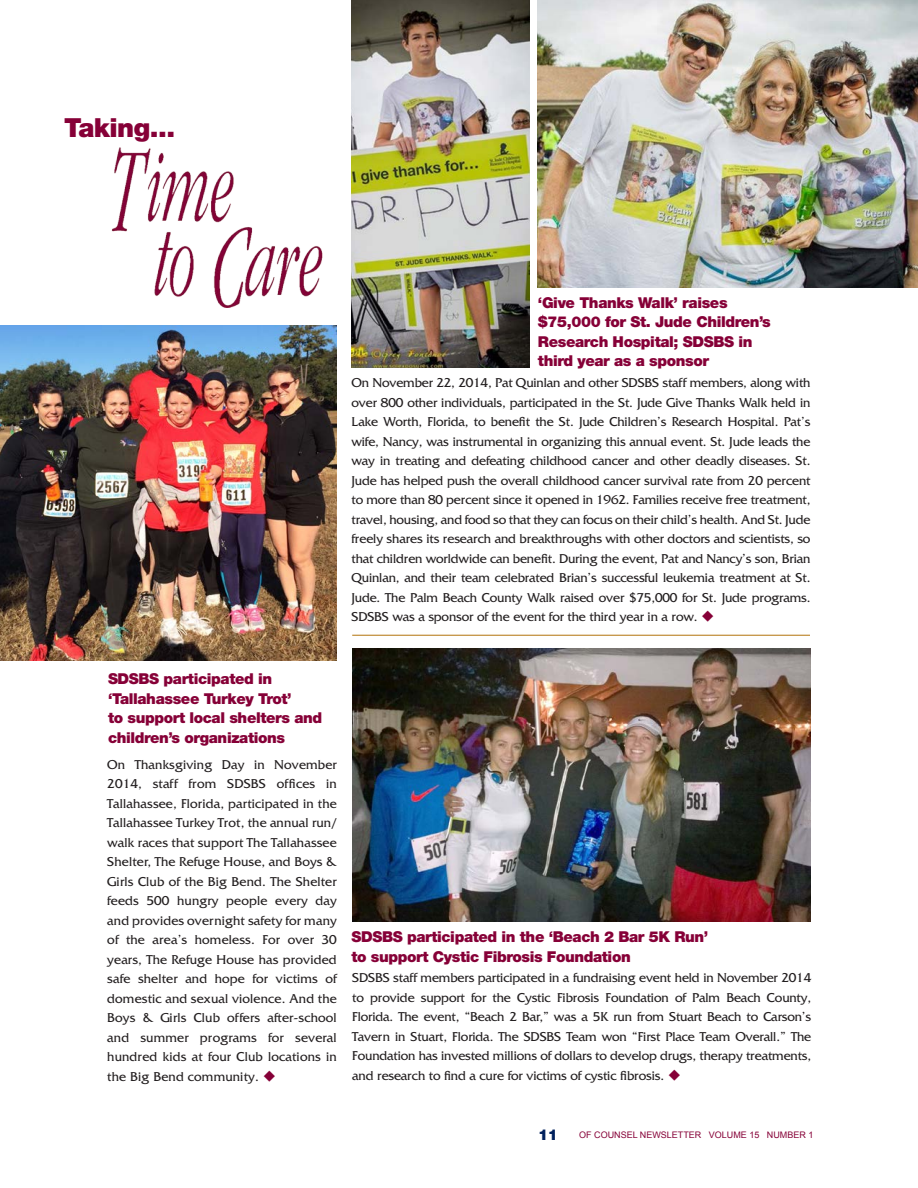
<style>
.page{position:relative;width:918px;height:1188px;background:#fff}
.page>*{position:absolute;margin:0;border:0;box-sizing:border-box;transform-origin:0 0}
.t1{font:900 26.25px "Helvetica Neue LT Std";letter-spacing:-.02em;color:#860037}
.t2{font:900 15px/19.5px "Helvetica Neue LT Std";letter-spacing:-.025em;color:#860037}
.t3{font:900 15px "Helvetica Neue LT Std";color:#00215d}
.t4{font:13.5px/19.5px "Friz Quadrata Std";letter-spacing:-.01em;color:#231f20;text-align:justify}
.t5{font:9px "Arial";color:#860037}
.s1{color:#860037}
</style>
<div class="page">
<img style="left:353px;top:648px;width:458px;height:274px">
<img style="left:538px;top:0;width:380px;height:287px">
<img style="left:351px;top:0;width:179px;height:368px">
<img style="left:0;top:326px;width:336px;height:334px">
<hr style="left:352px;top:635px;width:458px;height:1px;background:#b2730b">
<img style="left:111px;top:148px;width:123px;height:84px">
<img style="left:146px;top:222px;width:177px;height:86px">
<h1 class="t1" style="left:64px;top:112px;width:112px">Taking...</h1>
<p class="t2" style="left:538px;top:293px;width:234px">‘Give Thanks Walk’ raises $75,000 for St. Jude Children’s<br>Research Hospital; SDSBS in third year as a sponsor</p>
<p class="t4" style="left:351px;top:373px;width:461px">On November 22, 2014, Pat Quinlan and other SDSBS staff members, along with over 800 other individuals, participated in the St. Jude Give Thanks Walk held in Lake Worth, Florida, to benefit the St. Jude Children’s Research Hospital. Pat’s wife, Nancy, was instrumental in organizing this annual event. St. Jude leads the way in treating and defeating childhood cancer and other deadly diseases. St.<br>Jude has helped push the overall childhood cancer survival rate from 20 percent to more than 80 percent since it opened in 1962. Families receive free treatment, travel, housing, and food so that they can focus on their child’s health. And St. Jude freely shares its research and breakthroughs with other doctors and scientists, so that children worldwide can benefit. During the event, Pat and Nancy’s son, Brian Quinlan, and their team celebrated Brian’s successful leukemia treatment at St.<br>Jude. The Palm Beach County Walk raised over $75,000 for St. Jude programs.<br>SDSBS was a sponsor of the event for the third year in a row. <span class="s1">◆</span></p>
<p class="t2" style="left:108px;top:669px;width:216px">SDSBS participated in ‘Tallahassee Turkey Trot’<br>to support local shelters and children’s organizations</p>
<p class="t4" style="left:107px;top:755px;width:231px">On Thanksgiving Day in November 2014, staff from SDSBS offices in Tallahassee, Florida, participated in the Tallahassee Turkey Trot, the annual run/ walk races that support The Tallahassee Shelter, The Refuge House, and Boys &amp; Girls Club of the Big Bend. The Shelter feeds 500 hungry people every day and provides overnight safety for many of the area’s homeless. For over 30 years, The Refuge House has provided safe shelter and hope for victims of domestic and sexual violence. And the Boys &amp; Girls Club offers after-school and summer programs for several hundred kids at four Club locations in the Big Bend community. <span class="s1">◆</span></p>
<p class="t2" style="left:351px;top:927px;width:358px">SDSBS participated in the ‘Beach 2 Bar 5K Run’ to support Cystic Fibrosis Foundation</p>
<p class="t4" style="left:352px;top:968px;width:461px">SDSBS staff members participated in a fundraising event held in November 2014 to provide support for the Cystic Fibrosis Foundation of Palm Beach County, Florida. The event, “Beach 2 Bar,” was a 5K run from Stuart Beach to Carson’s Tavern in Stuart, Florida. The SDSBS Team won “First Place Team Overall.” The Foundation has invested millions of dollars to develop drugs, therapy treatments, and research to find a cure for victims of cystic fibrosis. <span class="s1">◆</span></p>
<p class="t3" style="left:538px;top:1125px;width:21px">11</p>
<p class="t5" style="left:579px;top:1129px;width:236px">OF COUNSEL NEWSLETTER VOLUME 15 NUMBER 1</p>
</div>
